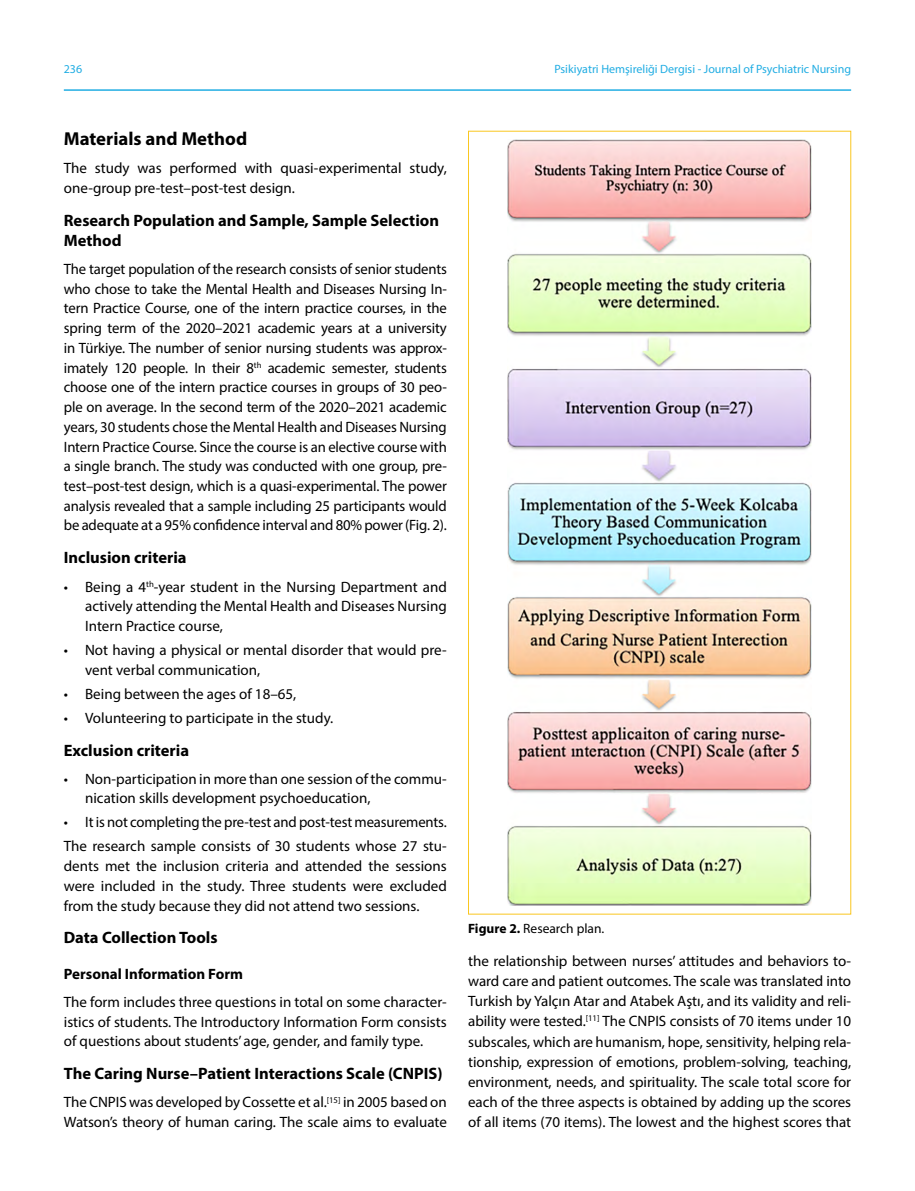
<style>
.page{position:relative;width:915px;height:1191px;background:#fff}
.page>*{position:absolute;margin:0;border:0;box-sizing:border-box;transform-origin:0 0}
.t1{font:700 18.75px "Myriad Pro";color:#000}
.t2{font:700 16.5px/20.1px "Myriad Pro";color:#000}
.t3{font:15px/19.8px "Myriad Pro";color:#000}
.t4{font:700 15px "Myriad Pro";color:#000}
.t5{font:13.5px "Myriad Pro";color:#000}
.t6{font:12px "Myriad Pro";color:#21ade3}
.s1{font-weight:700}
</style>
<div class="page">
<hr style="left:64px;top:89px;width:786px;height:2px;background:#21ade3">
<img style="left:507px;top:139px;width:304px;height:766px">
<p class="t6" style="left:64px;top:61px;width:20px">236</p>
<p class="t6" style="left:554px;top:61px;width:298px">Psikiyatri Hemşireliği Dergisi - Journal of Psychiatric Nursing</p>
<p class="t1" style="left:64px;top:126px;width:185px">Materials and Method</p>
<p class="t3" style="left:64px;top:158px;width:384px">The study was performed with quasi-experimental study, one-group pre-test–post-test design.</p>
<p class="t2" style="left:64px;top:209px;width:376px">Research Population and Sample, Sample Selection<br>Method</p>
<p class="t3" style="left:64px;top:259px;width:384px;text-align:justify">The target population of the research consists of senior students who chose to take the Mental Health and Diseases Nursing In&shy;tern Practice Course, one of the intern practice courses, in the spring term of the 2020–2021 academic years at a university in Türkiye. The number of senior nursing students was approx&shy;imately 120 people. In their 8<sup>th</sup> academic semester, students choose one of the intern practice courses in groups of 30 peo&shy;ple on average. In the second term of the 2020–2021 academic years, 30 students chose the Mental Health and Diseases Nursing Intern Practice Course. Since the course is an elective course with a single branch. The study was conducted with one group, pre&shy;test–post-test design, which is a quasi-experimental. The power analysis revealed that a sample including 25 participants would be adequate at a 95% confidence interval and 80% power (Fig. 2).</p>
<p class="t2" style="left:64px;top:547px;width:124px">Inclusion criteria</p>
<p class="t3" style="left:85px;top:576px;width:363px;text-align:justify;text-indent:-21px">• Being a 4<sup>th</sup>-year student in the Nursing Department and actively attending the Mental Health and Diseases Nursing Intern Practice course,</p>
<p class="t3" style="left:85px;top:640px;width:363px;text-indent:-21px">• Not having a physical or mental disorder that would pre&shy;vent verbal communication,</p>
<p class="t3" style="left:64px;top:683px;width:234px">• Being between the ages of 18–65,</p>
<p class="t3" style="left:64px;top:707px;width:271px">• Volunteering to participate in the study.</p>
<p class="t2" style="left:64px;top:739px;width:127px">Exclusion criteria</p>
<p class="t3" style="left:85px;top:768px;width:363px;text-indent:-21px">• Non-participation in more than one session of the commu&shy;nication skills development psychoeducation,</p>
<p class="t3" style="left:64px;top:810px;width:384px;line-height:24px">• It is not completing the pre-test and post-test measurements.<br>The research sample consists of 30 students whose 27 stu-</p>
<p class="t3" style="left:64px;top:856px;width:384px;text-align:justify">dents met the inclusion criteria and attended the sessions were included in the study. Three students were excluded from the study because they did not attend two sessions.</p>
<p class="t2" style="left:64px;top:927px;width:155px">Data Collection Tools</p>
<p class="t4" style="left:64px;top:964px;width:180px">Personal Information Form</p>
<p class="t3" style="left:64px;top:991px;width:384px;text-align:justify">The form includes three questions in total on some character&shy;istics of students. The Introductory Information Form consists of questions about students’ age, gender, and family type.</p>
<p class="t2" style="left:64px;top:1063px;width:380px">The Caring Nurse–Patient Interactions Scale (CNPIS)</p>
<p class="t3" style="left:64px;top:1092px;width:384px">The CNPIS was developed by Cossette et al.<sup>[15]</sup> in 2005 based on<br>Watson’s theory of human caring. The scale aims to evaluate</p>
<p class="t5" style="left:468px;top:920px;width:138px"><span class="s1">Figure 2.</span> Research plan.</p>
<p class="t3" style="left:468px;top:950px;width:384px;text-align:justify">the relationship between nurses’ attitudes and behaviors to&shy;ward care and patient outcomes. The scale was translated into Turkish by Yalçın Atar and Atabek Aştı, and its validity and reli&shy;ability were tested.<sup>[11]</sup> The CNPIS consists of 70 items under 10 subscales, which are humanism, hope, sensitivity, helping rela&shy;tionship, expression of emotions, problem-solving, teaching, environment, needs, and spirituality. The scale total score for each of the three aspects is obtained by adding up the scores of all items (70 items). The lowest and the highest scores that</p>
</div>
